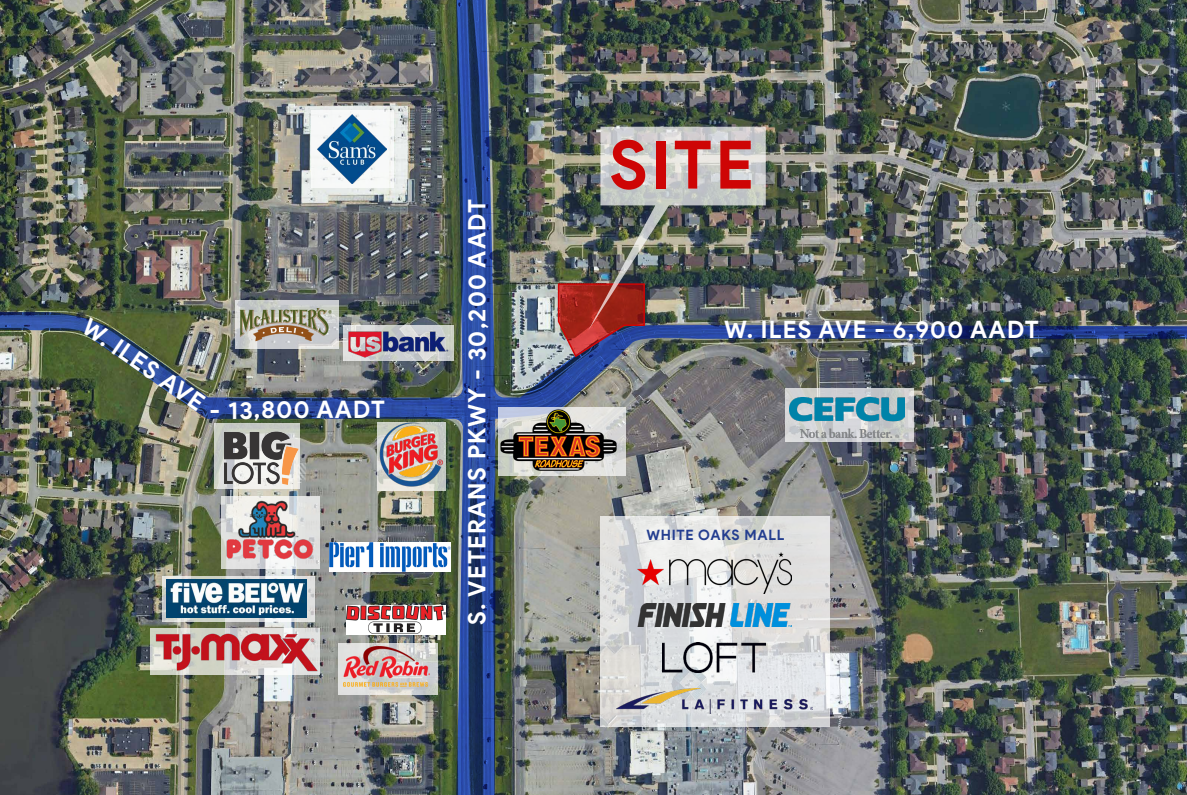
<style>
.page{position:relative;width:1187px;height:795px;background:#fff}
.page>*{position:absolute;margin:0;border:0;box-sizing:border-box;transform-origin:0 0}
.t1{font:700 66.85px "Product Sans";color:#ce0505}
.t2{font:700 24px "Product Sans";letter-spacing:.05em;color:#fff}
.t3{font:700 14.3px "Product Sans";letter-spacing:.05em;color:#243e90}
</style>
<div class="page">
<img style="left:0;top:0;width:1187px;height:795px">
<svg style="left:600px;top:517px;width:230px;height:210px;background:#dbdcdd"></svg>
<svg style="left:339px;top:643px;width:99px;height:52px;background:#d6d5d1"></svg>
<svg style="left:785px;top:388px;width:129px;height:54px;background:#caccce"></svg>
<svg style="left:498px;top:407px;width:128px;height:69px"></svg>
<div style="left:311px;top:110px;width:83px;height:78px;background:#f7f8f8"></div>
<svg style="left:235px;top:301px;width:104px;height:48px"></svg>
<svg style="left:343px;top:326px;width:111px;height:35px"></svg>
<svg style="left:377px;top:422px;width:69px;height:68px"></svg>
<svg style="left:162px;top:576px;width:152px;height:46px;background:#b2bfc5"></svg>
<svg style="left:151px;top:628px;width:169px;height:46px"></svg>
<svg style="left:222px;top:496px;width:98px;height:72px"></svg>
<svg style="left:214px;top:424px;width:86px;height:65px"></svg>
<img style="left:498px;top:407px;width:121px;height:66px">
<img style="left:237px;top:307px;width:96px;height:37px">
<img style="left:638px;top:553px;width:153px;height:40px">
<img style="left:637px;top:604px;width:154px;height:22px">
<img style="left:663px;top:642px;width:103px;height:30px">
<img style="left:616px;top:688px;width:196px;height:25px">
<img style="left:789px;top:397px;width:115px;height:40px">
<img style="left:346px;top:315px;width:104px;height:58px">
<img style="left:317px;top:114px;width:69px;height:69px">
<img style="left:379px;top:422px;width:64px;height:65px">
<img style="left:329px;top:543px;width:121px;height:29px">
<img style="left:346px;top:605px;width:100px;height:30px">
<img style="left:222px;top:429px;width:78px;height:57px">
<img style="left:225px;top:499px;width:89px;height:63px">
<img style="left:167px;top:580px;width:139px;height:37px">
<img style="left:153px;top:631px;width:167px;height:41px">
<img style="left:343px;top:647px;width:86px;height:39px">
<img style="left:557px;top:127px;width:209px;height:231px">
<h1 class="t1" style="left:609px;top:124px;width:146px">SITE</h1>
<p class="t2" style="left:462px;top:625px;width:427px;rotate:-90deg">S. VETERANS PKWY - 30,200 AADT</p>
<p class="t2" style="left:93px;top:312px;width:144px;rotate:35deg">W. ILES AVE</p>
<p class="t2" style="left:724px;top:315px;width:316px">W. ILES AVE - 6,900 AADT</p>
<p class="t2" style="left:209px;top:395px;width:177px">- 13,800 AADT</p>
<p class="t3" style="left:646px;top:526px;width:139px">WHITE OAKS MALL</p>
</div>
